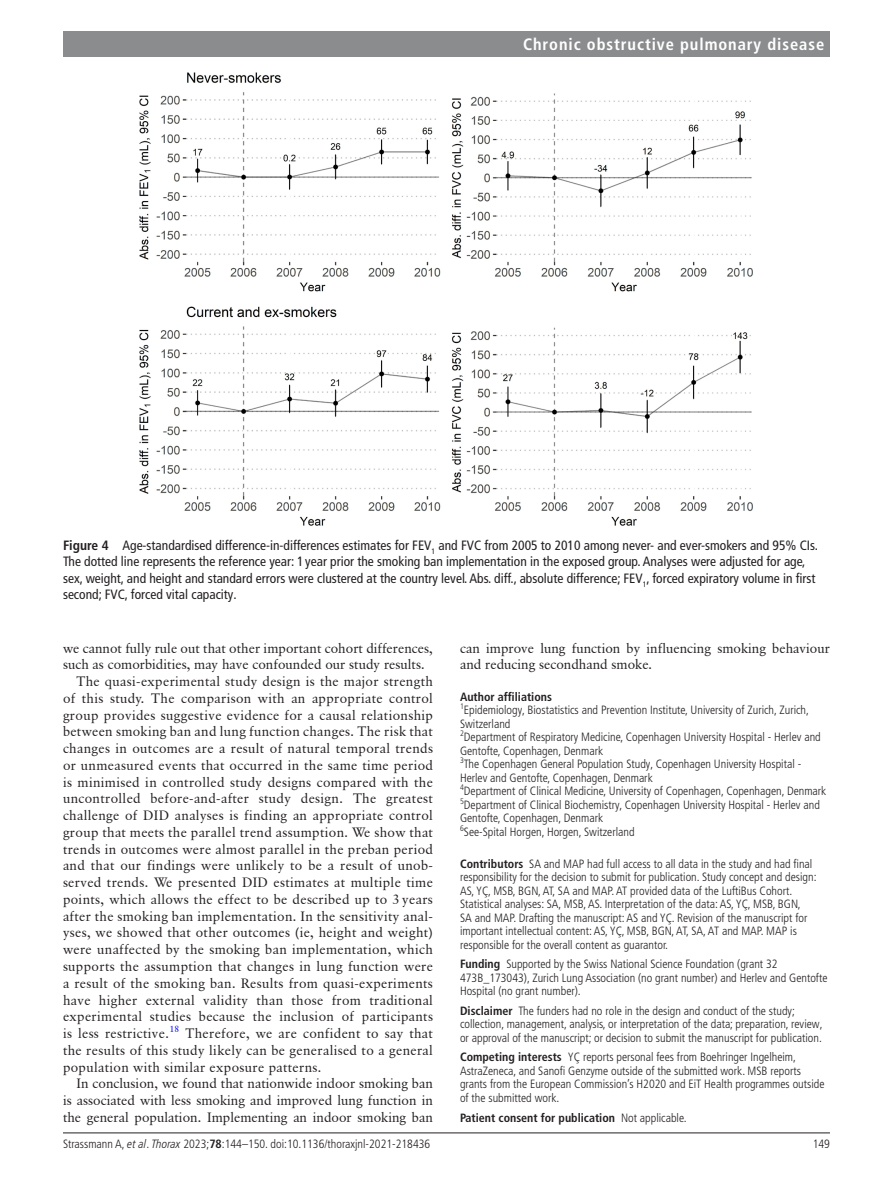
<style>
.page{position:relative;width:893px;height:1191px;background:#fff}
.page>*{position:absolute;margin:0;border:0;box-sizing:border-box;transform-origin:0 0}
.t1{font:700 condensed 16.5px "Frutiger LT Pro";letter-spacing:.055em;color:#fff}
.t2{font:13.5px "Classical Garamond BT";letter-spacing:.02em;color:#231f20}
.t3{font:condensed 13.5px/16.5px "Frutiger LT Pro";color:#231f20}
.t4{font:13.5px/16.5px "Classical Garamond BT";color:#231f20}
.t5{font:300 condensed 12px/13.5px "Frutiger LT Pro";color:#231f20}
.t6{font:700 condensed 12px "Frutiger LT Pro";color:#231f20}
.t7{font:300 condensed 7.95px "Frutiger LT Pro";color:#231f20}
.s1{font-weight:700}
.s2{font-weight:300}
.s3{font-style:italic}
</style>
<div class="page">
<div style="left:63px;top:31px;width:767px;height:25px;background:#8a8c8e"></div>
<img style="left:140px;top:72px;width:613px;height:453px">
<hr style="left:63px;top:1132px;width:767px;height:1px;background:#231f20">
<h1 class="t1" style="left:523px;top:34px;width:303px">Chronic obstructive pulmonary disease</h1>
<p class="t3" style="left:63px;top:537px;width:756px"><span class="s1">Figure 4</span> Age-standardised difference-in-differences estimates for FEV<sub>1</sub> and FVC from 2005 to 2010 among never- and ever-smokers and 95% CIs.<br>The dotted line represents the reference year: 1 year prior the smoking ban implementation in the exposed group. Analyses were adjusted for age, sex, weight, and height and standard errors were clustered at the country level. Abs. diff., absolute difference; FEV<sub>1</sub>, forced expiratory volume in first second; FVC, forced vital capacity.</p>
<p class="t4" style="left:63px;top:639px;width:371px">we cannot fully rule out that other important cohort differences,</p>
<p class="t4" style="left:63px;top:656px;width:363px">such as comorbidities, may have confounded our study results.</p>
<p class="t2" style="left:77px;top:673px;width:358px">The quasi-experimental study design is the major strength</p>
<p class="t2" style="left:63px;top:690px;width:372px">of this study. The comparison with an appropriate control</p>
<p class="t2" style="left:63px;top:706px;width:372px">group provides suggestive evidence for a causal relationship</p>
<p class="t2" style="left:63px;top:723px;width:372px">between smoking ban and lung function changes. The risk that</p>
<p class="t2" style="left:63px;top:740px;width:372px">changes in outcomes are a result of natural temporal trends</p>
<p class="t2" style="left:63px;top:757px;width:372px">or unmeasured events that occurred in the same time period</p>
<p class="t2" style="left:63px;top:773px;width:372px">is minimised in controlled study designs compared with the</p>
<p class="t2" style="left:63px;top:790px;width:371px">uncontrolled before-and-after study design. The greatest</p>
<p class="t2" style="left:63px;top:807px;width:372px">challenge of DID analyses is finding an appropriate control</p>
<p class="t2" style="left:63px;top:824px;width:372px">group that meets the parallel trend assumption. We show that</p>
<p class="t2" style="left:63px;top:840px;width:372px">trends in outcomes were almost parallel in the preban period</p>
<p class="t2" style="left:63px;top:857px;width:371px">and that our findings were unlikely to be a result of unob-</p>
<p class="t2" style="left:63px;top:874px;width:371px">served trends. We presented DID estimates at multiple time</p>
<p class="t2" style="left:63px;top:891px;width:371px">points, which allows the effect to be described up to 3 years</p>
<p class="t2" style="left:63px;top:907px;width:371px">after the smoking ban implementation. In the sensitivity anal-</p>
<p class="t2" style="left:63px;top:924px;width:372px">yses, we showed that other outcomes (ie, height and weight)</p>
<p class="t2" style="left:63px;top:941px;width:371px">were unaffected by the smoking ban implementation, which</p>
<p class="t2" style="left:63px;top:958px;width:372px">supports the assumption that changes in lung function were</p>
<p class="t2" style="left:63px;top:974px;width:371px">a result of the smoking ban. Results from quasi-experiments</p>
<p class="t2" style="left:63px;top:991px;width:372px">have higher external validity than those from traditional</p>
<p class="t2" style="left:63px;top:1008px;width:372px">experimental studies because the inclusion of participants</p>
<p class="t2" style="left:63px;top:1025px;width:371px">is less restrictive.<sup>18</sup> Therefore, we are confident to say that</p>
<p class="t2" style="left:63px;top:1041px;width:371px">the results of this study likely can be generalised to a general</p>
<p class="t2" style="left:63px;top:1058px;width:260px">population with similar exposure patterns.</p>
<p class="t4" style="left:77px;top:1075px;width:358px">In conclusion, we found that nationwide indoor smoking ban</p>
<p class="t4" style="left:63px;top:1092px;width:371px">is associated with less smoking and improved lung function in</p>
<p class="t4" style="left:63px;top:1108px;width:371px">the general population. Implementing an indoor smoking ban</p>
<p class="t4" style="left:460px;top:639px;width:371px">can improve lung function by influencing smoking behaviour and reducing secondhand smoke.</p>
<p class="t6" style="left:460px;top:689px;width:93px">Author affiliations</p>
<p class="t7" style="left:460px;top:701px;width:5px">1</p>
<p class="t5" style="left:460px;top:703px;width:362px;text-indent:4px">Epidemiology, Biostatistics and Prevention Institute, University of Zurich, Zurich, Switzerland<br><sup>2</sup>Department of Respiratory Medicine, Copenhagen University Hospital - Herlev and Gentofte, Copenhagen, Denmark</p>
<p class="t7" style="left:460px;top:755px;width:5px">3</p>
<p class="t5" style="left:460px;top:757px;width:343px;text-indent:4px">The Copenhagen General Population Study, Copenhagen University Hospital -<br>Herlev and Gentofte, Copenhagen, Denmark</p>
<p class="t7" style="left:460px;top:782px;width:5px">4</p>
<p class="t5" style="left:464px;top:784px;width:364px">Department of Clinical Medicine, University of Copenhagen, Copenhagen, Denmark</p>
<p class="t7" style="left:460px;top:796px;width:5px">5</p>
<p class="t5" style="left:460px;top:798px;width:361px;text-indent:4px">Department of Clinical Biochemistry, Copenhagen University Hospital - Herlev and<br>Gentofte, Copenhagen, Denmark</p>
<p class="t7" style="left:460px;top:823px;width:5px">6</p>
<p class="t5" style="left:464px;top:825px;width:172px">See-Spital Horgen, Horgen, Switzerland</p>
<p class="t5" style="left:460px;top:856px;width:358px"><span class="s1">Contributors</span> SA and MAP had full access to all data in the study and had final responsibility for the decision to submit for publication. Study concept and design:<br>AS, YÇ, MSB, BGN, AT, SA and MAP. AT provided data of the LuftiBus Cohort.<br>Statistical analyses: SA, MSB, AS. Interpretation of the data: AS, YÇ, MSB, BGN,<br>SA and MAP. Drafting the manuscript: AS and YÇ. Revision of the manuscript for important intellectual content: AS, YÇ, MSB, BGN, AT, SA, AT and MAP. MAP is responsible for the overall content as guarantor.</p>
<p class="t5" style="left:460px;top:957px;width:369px"><span class="s1">Funding</span> Supported by the Swiss National Science Foundation (grant 32<br>473B_173043), Zurich Lung Association (no grant number) and Herlev and Gentofte<br>Hospital (no grant number).</p>
<p class="t5" style="left:460px;top:1004px;width:364px"><span class="s1">Disclaimer</span> The funders had no role in the design and conduct of the study; collection, management, analysis, or interpretation of the data; preparation, review, or approval of the manuscript; or decision to submit the manuscript for publication.</p>
<p class="t5" style="left:460px;top:1050px;width:366px"><span class="s1">Competing interests</span> YÇ reports personal fees from Boehringer Ingelheim, AstraZeneca, and Sanofi Genzyme outside of the submitted work. MSB reports grants from the European Commission’s H2020 and EiT Health programmes outside of the submitted work.</p>
<p class="t6" style="left:460px;top:1110px;width:228px">Patient consent for publication <span class="s2">Not applicable.</span></p>
<p class="t5" style="left:63px;top:1136px;width:369px">Strassmann A, <span class="s3">et al</span>. <span class="s3">Thorax</span> 2023;<span class="s1">78</span>:144–150. doi:10.1136/thoraxjnl-2021-218436</p>
<p class="t5" style="left:813px;top:1136px;width:19px">149</p>
</div>
